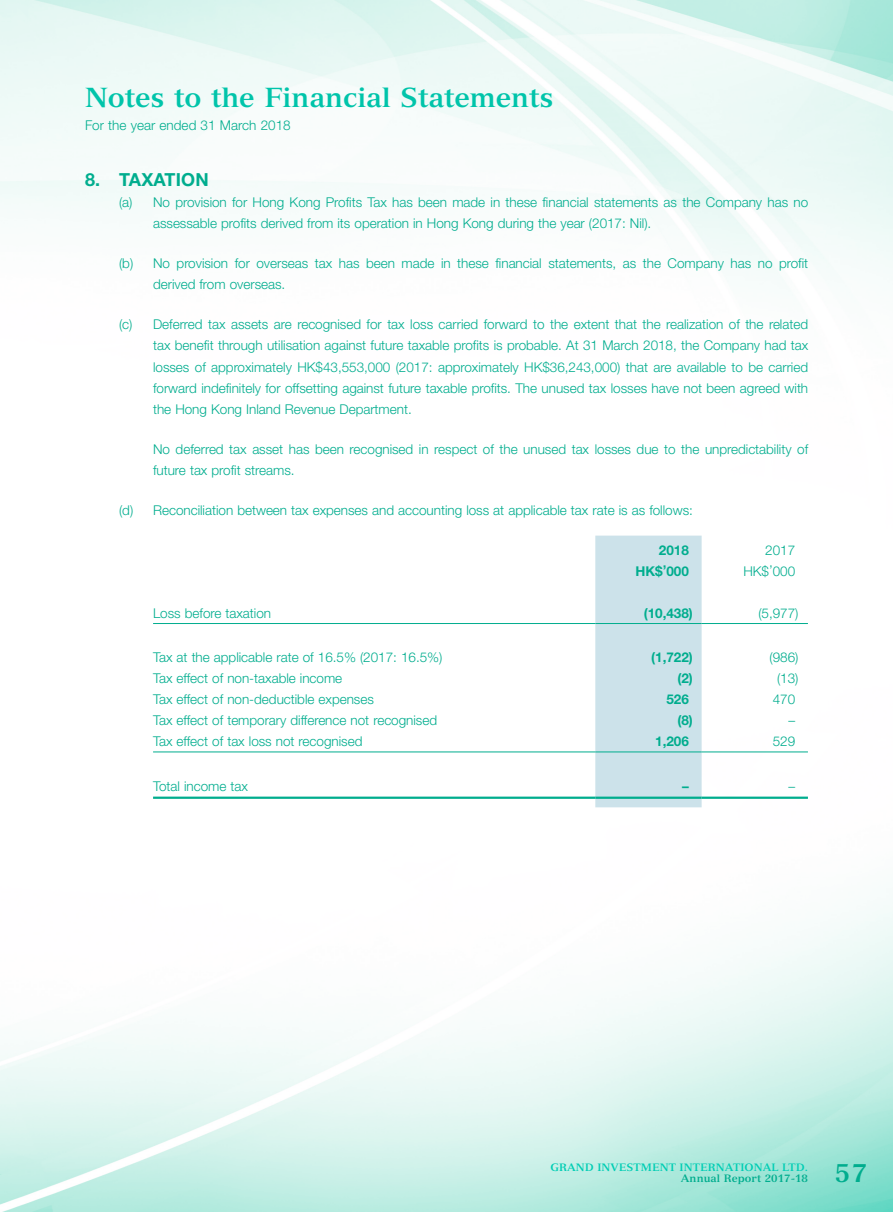
<style>
.page{position:relative;width:893px;height:1212px;background:#fff}
.page>*{position:absolute;margin:0;border:0;box-sizing:border-box;transform-origin:0 0}
.t1{font:700 27px "Versailles LT Std";letter-spacing:-.005em;color:#00c4aa}
.t2{font:700 25.5px "Versailles LT Std";color:#00ad8e}
.t3{font:700 18px "Helvetica Neue LT Std";letter-spacing:.01em;color:#00ad8e}
.t4{font:300 13.5px/21px "Helvetica Neue LT Std";color:#00ad8e}
.t5{font:700 13.5px "Helvetica Neue LT Std";color:#00ad8e}
.t6{font:700 10.5px "Versailles LT Std";letter-spacing:.005em;color:#00cdb4}
.t7{font:700 10.5px "Versailles LT Std";letter-spacing:.005em;color:#00ad8e}
</style>
<div class="page">
<img style="left:0;top:0;width:893px;height:1212px">
<div style="left:595px;top:536px;width:107px;height:271px;background:#cce2ea"></div>
<hr style="left:153px;top:623px;width:442px;height:1px;background:#00ad8e">
<hr style="left:595px;top:623px;width:107px;height:1px;background:#00ad8e">
<hr style="left:702px;top:623px;width:106px;height:1px;background:#00ad8e">
<hr style="left:153px;top:751px;width:442px;height:1px;background:#00ad8e">
<hr style="left:595px;top:751px;width:107px;height:1px;background:#00ad8e">
<hr style="left:702px;top:751px;width:106px;height:1px;background:#00ad8e">
<hr style="left:153px;top:796px;width:442px;height:3px;background:#00ad8e">
<hr style="left:595px;top:796px;width:107px;height:3px;background:#00ad8e">
<hr style="left:702px;top:796px;width:106px;height:3px;background:#00ad8e">
<h1 class="t1" style="left:85px;top:81px;width:470px">Notes to the Financial Statements</h1>
<p class="t4" style="left:85px;top:114px;width:207px">For the year ended 31 March 2018</p>
<h3 class="t3" style="left:85px;top:169px;width:125px">8. TAXATION</h3>
<p class="t4" style="left:153px;top:192px;width:657px;text-indent:-34px">(a) No provision for Hong Kong Profits Tax has been made in these financial statements as the Company has no assessable profits derived from its operation in Hong Kong during the year (2017: Nil).</p>
<p class="t4" style="left:153px;top:253px;width:657px;text-indent:-34px">(b) No provision for overseas tax has been made in these financial statements, as the Company has no profit derived from overseas.</p>
<p class="t4" style="left:153px;top:314px;width:657px;text-align:justify;text-indent:-34px">(c) Deferred tax assets are recognised for tax loss carried forward to the extent that the realization of the related tax benefit through utilisation against future taxable profits is probable. At 31 March 2018, the Company had tax losses of approximately HK$43,553,000 (2017: approximately HK$36,243,000) that are available to be carried forward indefinitely for offsetting against future taxable profits. The unused tax losses have not been agreed with the Hong Kong Inland Revenue Department.</p>
<p class="t4" style="left:153px;top:438px;width:657px">No deferred tax asset has been recognised in respect of the unused tax losses due to the unpredictability of future tax profit streams.</p>
<p class="t4" style="left:119px;top:499px;width:575px">(d) Reconciliation between tax expenses and accounting loss at applicable tax rate is as follows:</p>
<p class="t5" style="left:659px;top:542px;width:31px">2018</p>
<p class="t4" style="left:765px;top:539px;width:31px">2017</p>
<p class="t5" style="left:635px;top:563px;width:55px">HK$’000</p>
<p class="t4" style="left:743px;top:560px;width:53px">HK$’000</p>
<p class="t4" style="left:153px;top:602px;width:120px">Loss before taxation</p>
<p class="t5" style="left:644px;top:605px;width:51px">(10,438)</p>
<p class="t4" style="left:758px;top:602px;width:42px">(5,977)</p>
<p class="t4" style="left:153px;top:647px;width:291px">Tax at the applicable rate of 16.5% (2017: 16.5%)</p>
<p class="t5" style="left:651px;top:649px;width:43px">(1,722)</p>
<p class="t4" style="left:769px;top:647px;width:30px">(986)</p>
<p class="t4" style="left:153px;top:668px;width:191px">Tax effect of non-taxable income</p>
<p class="t5" style="left:677px;top:670px;width:17px">(2)</p>
<p class="t4" style="left:777px;top:668px;width:23px">(13)</p>
<p class="t4" style="left:153px;top:689px;width:222px">Tax effect of non-deductible expenses</p>
<p class="t5" style="left:666px;top:691px;width:24px">526</p>
<p class="t4" style="left:773px;top:689px;width:24px">470</p>
<p class="t4" style="left:153px;top:710px;width:286px">Tax effect of temporary difference not recognised</p>
<p class="t5" style="left:677px;top:712px;width:17px">(8)</p>
<p class="t4" style="left:788px;top:710px;width:8px">–</p>
<p class="t4" style="left:153px;top:731px;width:211px">Tax effect of tax loss not recognised</p>
<p class="t5" style="left:655px;top:733px;width:35px">1,206</p>
<p class="t4" style="left:773px;top:731px;width:24px">529</p>
<p class="t4" style="left:153px;top:775px;width:96px">Total income tax</p>
<p class="t5" style="left:682px;top:777px;width:8px">–</p>
<p class="t4" style="left:788px;top:775px;width:8px">–</p>
<p class="t6" style="left:550px;top:1161px;width:259px">GRAND INVESTMENT INTERNATIONAL LTD.</p>
<p class="t7" style="left:681px;top:1171px;width:129px">Annual Report 2017-18</p>
<h2 class="t2" style="left:835px;top:1157px;width:34px">57</h2>
</div>
